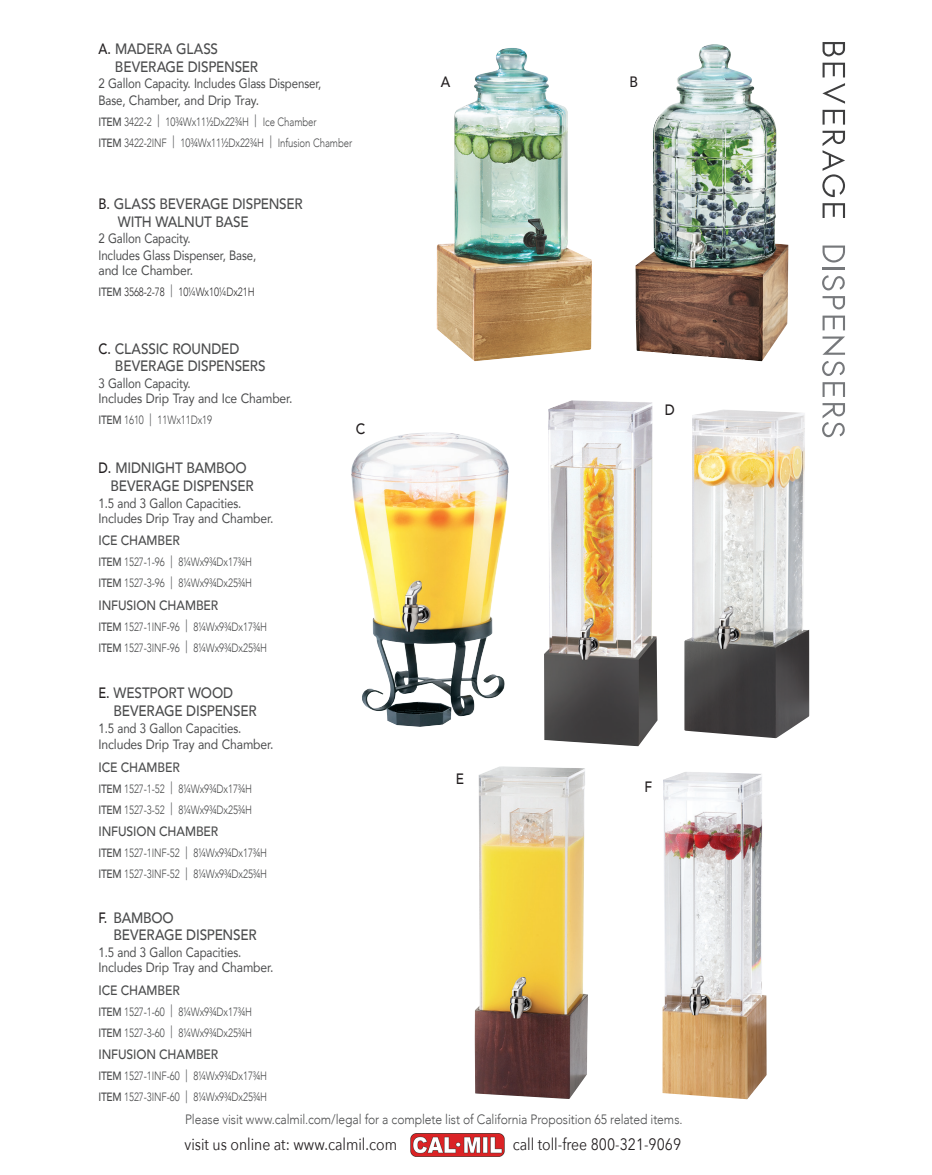
<style>
.page{position:relative;width:932px;height:1175px;background:#fff}
.page>*{position:absolute;margin:0;border:0;box-sizing:border-box;transform-origin:0 0}
.t1{font:51px "Rome";letter-spacing:.015em;color:#76787b}
.t2{font:16.5px "Avenir Next";color:#231f20;scale:.85 1}
.GROUP_TITLE{font:500 15px/18px "Avenir";letter-spacing:-.015em;color:#4b4c4d;scale:.9 1}
._3_PROD_LIST_gallons{font:500 15px "Avenir";letter-spacing:-.01em;color:#4b4c4d;scale:.9 1}
._3_ITEM_DESCRIPT{font:500 15px "Avenir";color:#231f20;scale:.9 1}
.GROUP_TITLE-2{font:13.5px "Avenir";letter-spacing:-.01em;color:#4b4c4d;scale:.85 1}
.GROUP_TITLE-3{font:13.5px "Avenir";letter-spacing:-.01em;color:#4b4c4d;scale:.9 1}
.t3{font:300 13.5px "Avenir";letter-spacing:-.005em;color:#4b4c4d;scale:.9 1}
._3_ITEM_DESCRIPT_gallon{font:500 13.5px "Avenir";letter-spacing:-.01em;color:#4b4c4d;scale:.9 1}
._3_PROD_LIST{font:13.5px "Avenir";letter-spacing:-.01em;color:#4b4c4d;scale:.85 1}
._3_PROD_LIST-2{font:13.5px "Avenir";letter-spacing:-.01em;color:#4b4c4d;scale:.9 1}
._3_ITEM_DESCRIPT_gallon-2{font:300 12px "Avenir";letter-spacing:-.01em;color:#4b4c4d;scale:.8 1}
._3_ITEM_DESCRIPT_gallon-3{font:300 12px "Avenir";letter-spacing:-.01em;color:#312f30;scale:.8 1}
._3_ITEM_DESCRIPT-2{font:300 12px "Avenir";letter-spacing:-.01em;color:#4b4c4d;scale:.8 1}
.s1{color:#231f20}
.s2{font-weight:500}
.s3{font-size:12.75px;color:#57585a}
.s4{font-weight:500;color:#4b4c4d}
.s5{color:#4b4c4d}
.s6{color:#3e3e3f}
</style>
<div class="page">
<img style="left:411px;top:1133px;width:93px;height:23px">
<img style="left:684px;top:410px;width:125px;height:328px">
<img style="left:544px;top:400px;width:113px;height:346px">
<img style="left:662px;top:772px;width:104px;height:327px">
<img style="left:475px;top:766px;width:113px;height:333px">
<img style="left:351px;top:432px;width:158px;height:295px">
<img style="left:436px;top:48px;width:156px;height:313px">
<img style="left:635px;top:44px;width:153px;height:317px">
<p class="GROUP_TITLE" style="left:98px;top:39px;width:134px"><span class="s1">A.</span> MADERA GLASS</p>
<p class="GROUP_TITLE" style="left:115px;top:57px;width:161px">BEVERAGE DISPENSER</p>
<p class="GROUP_TITLE-2" style="left:98px;top:73px;width:264px">2 Gallon Capacity. Includes Glass Dispenser,</p>
<p class="GROUP_TITLE-2" style="left:98px;top:89px;width:190px">Base, Chamber, and Drip Tray.</p>
<p class="_3_ITEM_DESCRIPT_gallon-2" style="left:98px;top:114px;width:274px"><span class="s2">ITEM</span> 3422-2 <span class="s3">|</span> 10¾Wx11½Dx22¾H <span class="s3">|</span> Ice Chamber</p>
<p class="_3_ITEM_DESCRIPT_gallon-2" style="left:98px;top:135px;width:319px"><span class="s2">ITEM</span> 3422-2INF <span class="s3">|</span> 10¾Wx11½Dx22¾H <span class="s3">|</span> Infusion Chamber</p>
<p class="GROUP_TITLE" style="left:98px;top:194px;width:228px"><span class="s1">B.</span> GLASS BEVERAGE DISPENSER</p>
<p class="_3_PROD_LIST_gallons" style="left:118px;top:209px;width:147px">WITH WALNUT BASE</p>
<p class="_3_PROD_LIST" style="left:98px;top:228px;width:110px">2 Gallon Capacity.</p>
<p class="_3_PROD_LIST" style="left:98px;top:244px;width:187px">Includes Glass Dispenser, Base,</p>
<p class="_3_PROD_LIST-2" style="left:98px;top:259px;width:107px">and Ice Chamber.</p>
<p class="_3_ITEM_DESCRIPT_gallon-3" style="left:98px;top:284px;width:197px"><span class="s4">ITEM</span> 3568-2-78 <span class="s3">|</span> 10<span class="s5">¼</span>Wx10<span class="s5">¼</span>Dx21H</p>
<p class="GROUP_TITLE" style="left:98px;top:339px;width:158px"><span class="s1">C.</span> CLASSIC ROUNDED</p>
<p class="GROUP_TITLE" style="left:115px;top:356px;width:169px">BEVERAGE DISPENSERS</p>
<p class="GROUP_TITLE-2" style="left:98px;top:372px;width:110px">3 Gallon Capacity.</p>
<p class="GROUP_TITLE-3" style="left:98px;top:387px;width:217px">Includes Drip Tray and Ice Chamber.</p>
<p class="_3_ITEM_DESCRIPT-2" style="left:98px;top:413px;width:143px"><span class="s2">ITEM</span> 1610 <span class="s3">|</span> 11Wx11Dx19</p>
<p class="GROUP_TITLE" style="left:110px;top:458px;width:161px;text-indent:-12px"><span class="s1">D.</span> MIDNIGHT BAMBOO<br>BEVERAGE DISPENSER</p>
<p class="GROUP_TITLE-2" style="left:98px;top:492px;width:169px">1.5 and 3 Gallon Capacities.</p>
<p class="GROUP_TITLE-3" style="left:98px;top:507px;width:196px">Includes Drip Tray and Chamber.</p>
<p class="_3_ITEM_DESCRIPT_gallon" style="left:98px;top:529px;width:92px">ICE CHAMBER</p>
<p class="_3_ITEM_DESCRIPT_gallon-2" style="left:98px;top:555px;width:194px"><span class="s2">ITEM</span> 1527-1-96 <span class="s3">|</span> 8¼Wx9¾Dx17¾H</p>
<p class="_3_ITEM_DESCRIPT_gallon-2" style="left:98px;top:576px;width:194px"><span class="s2">ITEM</span> 1527-3-96 <span class="s3">|</span> 8¼Wx9¾Dx25¾H</p>
<p class="_3_ITEM_DESCRIPT_gallon" style="left:98px;top:593px;width:135px">INFUSION CHAMBER</p>
<p class="_3_ITEM_DESCRIPT_gallon-2" style="left:98px;top:619px;width:212px"><span class="s2">ITEM</span> 1527-1INF-96 <span class="s3">|</span> 8¼Wx9¾Dx17¾H</p>
<p class="_3_ITEM_DESCRIPT_gallon-2" style="left:98px;top:640px;width:212px"><span class="s2">ITEM</span> 1527-3INF-96 <span class="s3">|</span> 8¼Wx9¾Dx25¾H</p>
<p class="_3_PROD_LIST_gallons" style="left:98px;top:680px;width:151px"><span class="s1">E.</span> WESTPORT WOOD</p>
<p class="GROUP_TITLE" style="left:113px;top:701px;width:161px">BEVERAGE DISPENSER</p>
<p class="GROUP_TITLE-2" style="left:98px;top:717px;width:169px">1.5 and 3 Gallon Capacities.</p>
<p class="GROUP_TITLE-3" style="left:98px;top:733px;width:196px">Includes Drip Tray and Chamber.</p>
<p class="_3_ITEM_DESCRIPT_gallon" style="left:98px;top:755px;width:92px">ICE CHAMBER</p>
<p class="_3_ITEM_DESCRIPT_gallon-2" style="left:98px;top:781px;width:194px"><span class="s2">ITEM</span> 1527-1-52 <span class="s3">|</span> 8¼Wx9¾Dx17¾H</p>
<p class="_3_ITEM_DESCRIPT_gallon-2" style="left:98px;top:802px;width:194px"><span class="s2">ITEM</span> 1527-3-52 <span class="s3">|</span> 8¼Wx9¾Dx25¾H</p>
<p class="_3_ITEM_DESCRIPT_gallon" style="left:98px;top:819px;width:135px">INFUSION CHAMBER</p>
<p class="_3_ITEM_DESCRIPT_gallon-2" style="left:98px;top:846px;width:212px"><span class="s2">ITEM</span> 1527-1INF-52 <span class="s3">|</span> 8¼Wx9¾Dx17¾H</p>
<p class="_3_ITEM_DESCRIPT_gallon-2" style="left:98px;top:867px;width:212px"><span class="s2">ITEM</span> 1527-3INF-52 <span class="s3">|</span> 8¼Wx9¾Dx25¾H</p>
<p class="GROUP_TITLE" style="left:98px;top:908px;width:85px"><span class="s1">F.</span> BAMBOO</p>
<p class="GROUP_TITLE" style="left:113px;top:925px;width:161px">BEVERAGE DISPENSER</p>
<p class="GROUP_TITLE-2" style="left:98px;top:941px;width:169px">1.5 and 3 Gallon Capacities.</p>
<p class="GROUP_TITLE-3" style="left:98px;top:956px;width:196px">Includes Drip Tray and Chamber.</p>
<p class="_3_ITEM_DESCRIPT_gallon" style="left:98px;top:978px;width:92px">ICE CHAMBER</p>
<p class="_3_ITEM_DESCRIPT_gallon-2" style="left:98px;top:1004px;width:194px"><span class="s2">ITEM</span> 1527-1-60 <span class="s3">|</span> 8¼Wx9¾Dx17¾H</p>
<p class="_3_ITEM_DESCRIPT_gallon-2" style="left:98px;top:1025px;width:194px"><span class="s2">ITEM</span> 1527-3-60 <span class="s3">|</span> 8¼Wx9¾Dx25¾H</p>
<p class="_3_ITEM_DESCRIPT_gallon" style="left:98px;top:1042px;width:135px">INFUSION CHAMBER</p>
<p class="_3_ITEM_DESCRIPT_gallon-2" style="left:98px;top:1068px;width:212px"><span class="s2">ITEM</span> 1527-1INF-60 <span class="s3">|</span> 8¼Wx9¾Dx17¾H</p>
<p class="_3_ITEM_DESCRIPT_gallon-2" style="left:98px;top:1089px;width:212px"><span class="s2">ITEM</span> 1527-3INF-60 <span class="s3">|</span> 8¼Wx9¾Dx25¾H</p>
<p class="_3_ITEM_DESCRIPT" style="left:356px;top:415px;width:12px">C</p>
<p class="_3_ITEM_DESCRIPT" style="left:441px;top:69px;width:12px">A</p>
<p class="_3_ITEM_DESCRIPT" style="left:629px;top:69px;width:11px">B</p>
<p class="_3_ITEM_DESCRIPT" style="left:665px;top:397px;width:13px">D</p>
<p class="_3_ITEM_DESCRIPT" style="left:455px;top:766px;width:11px">E</p>
<p class="_3_ITEM_DESCRIPT" style="left:644px;top:774px;width:10px">F</p>
<p class="t3" style="left:185px;top:1111px;width:554px">Please visit www.calmil.com/legal for a complete list of California Proposition 65 related items.</p>
<h2 class="t2" style="left:184px;top:1129px;width:251px">visit us online at: www.calmil.com</h2>
<h2 class="t2" style="left:512px;top:1130px;width:200px">call toll-free 800-321-9069</h2>
<h1 class="t1" style="left:865px;top:39px;width:402px;rotate:90deg"><span class="s6">beverage</span> dispensers</h1>
</div>
